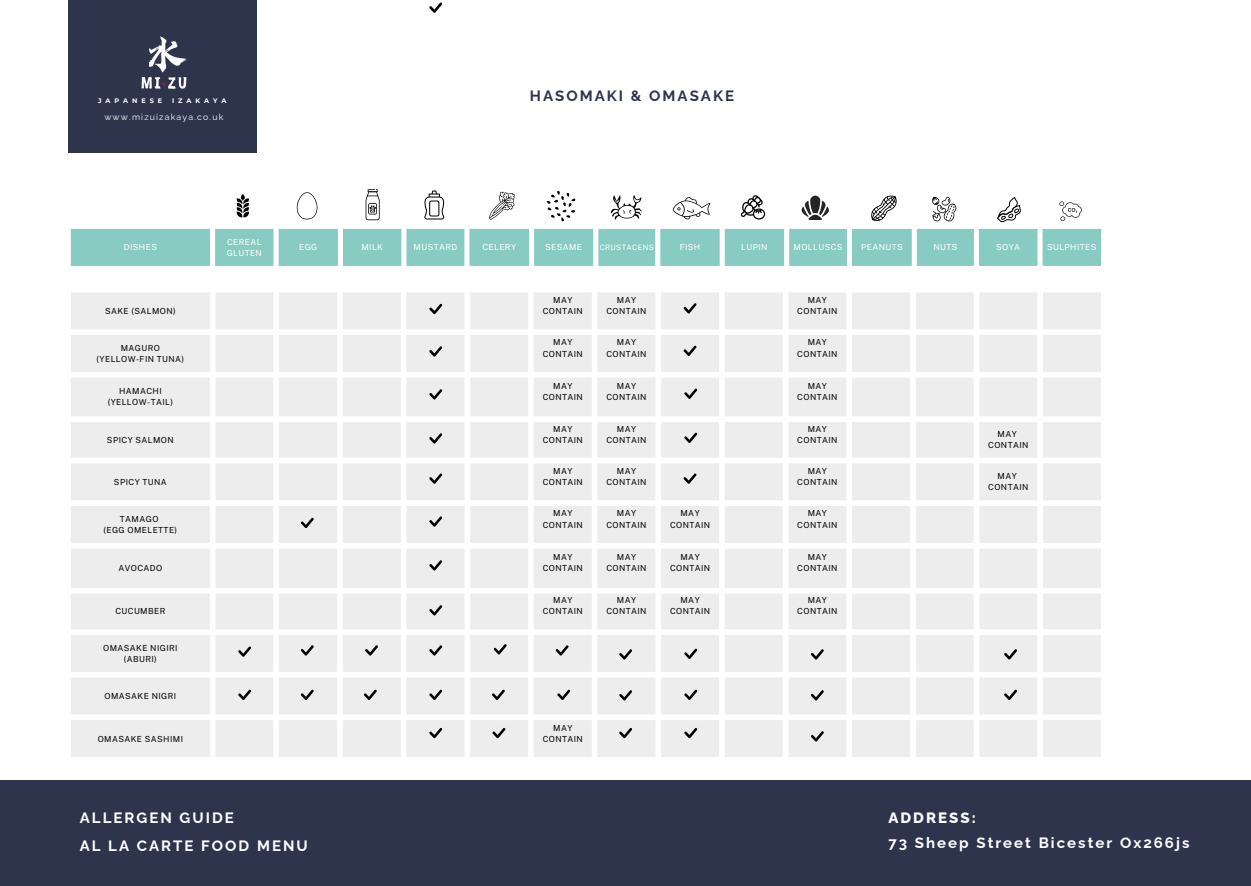
<style>
.page{position:relative;width:1251px;height:886px;background:#fff}
.page>*{position:absolute;margin:0;border:0;box-sizing:border-box;transform-origin:0 0}
.t1{font:700 15px "Raleway";letter-spacing:.135em;color:#fff}
.t2{font:700 15px "Raleway";letter-spacing:.135em;color:#2f344d}
.t3{font:800 15px "Raleway";letter-spacing:.135em;color:#fff}
.t4{font:8.75px "Raleway";letter-spacing:.135em;color:#fff}
.t5{font:8.38px "Public Sans";letter-spacing:.05em;color:#000}
.t6{font:8.38px "Public Sans";letter-spacing:.05em;color:#fff}
.t7{font:7.5px "Public Sans";letter-spacing:.05em;color:#fff}
.t8{font:700 6.5px "Montserrat";letter-spacing:.6em;color:#fff}
</style>
<div class="page">
<svg style="left:71px;top:292px;width:1030px;height:465px;fill:#ededed"></svg>
<svg style="left:683px;top:473px;width:13px;height:11px"></svg>
<svg style="left:683px;top:303px;width:13px;height:10px"></svg>
<svg style="left:683px;top:346px;width:13px;height:10px"></svg>
<svg style="left:684px;top:389px;width:13px;height:10px"></svg>
<svg style="left:71px;top:229px;width:1030px;height:37px;background:#90cec6"></svg>
<svg style="left:684px;top:433px;width:13px;height:10px"></svg>
<svg style="left:619px;top:649px;width:13px;height:11px"></svg>
<svg style="left:684px;top:649px;width:13px;height:10px"></svg>
<div style="left:68px;top:0;width:188px;height:152px;background:#2f344d"></div>
<img style="left:141px;top:36px;width:46px;height:53px">
<svg style="left:811px;top:649px;width:13px;height:11px"></svg>
<svg style="left:238px;top:646px;width:13px;height:11px"></svg>
<svg style="left:238px;top:690px;width:13px;height:10px"></svg>
<svg style="left:301px;top:645px;width:13px;height:11px"></svg>
<svg style="left:301px;top:690px;width:13px;height:10px"></svg>
<svg style="left:365px;top:645px;width:13px;height:11px"></svg>
<svg style="left:429px;top:605px;width:13px;height:10px"></svg>
<svg style="left:429px;top:645px;width:13px;height:11px"></svg>
<svg style="left:429px;top:690px;width:13px;height:10px"></svg>
<svg style="left:492px;top:690px;width:13px;height:10px"></svg>
<svg style="left:492px;top:728px;width:13px;height:10px"></svg>
<svg style="left:557px;top:690px;width:13px;height:10px"></svg>
<svg style="left:555px;top:645px;width:14px;height:11px"></svg>
<svg style="left:1004px;top:649px;width:13px;height:10px"></svg>
<svg style="left:237px;top:194px;width:12px;height:23px"></svg>
<svg style="left:297px;top:192px;width:20px;height:27px"></svg>
<svg style="left:366px;top:189px;width:14px;height:31px"></svg>
<svg style="left:424px;top:191px;width:21px;height:28px"></svg>
<svg style="left:489px;top:191px;width:26px;height:29px"></svg>
<svg style="left:546px;top:191px;width:29px;height:30px"></svg>
<svg style="left:611px;top:195px;width:31px;height:25px"></svg>
<svg style="left:673px;top:197px;width:37px;height:22px"></svg>
<svg style="left:741px;top:195px;width:24px;height:25px"></svg>
<svg style="left:801px;top:196px;width:28px;height:24px"></svg>
<svg style="left:871px;top:196px;width:25px;height:25px"></svg>
<svg style="left:932px;top:196px;width:25px;height:26px"></svg>
<svg style="left:997px;top:197px;width:24px;height:25px"></svg>
<svg style="left:1059px;top:201px;width:23px;height:20px"></svg>
<div style="left:0;top:780px;width:1251px;height:106px;background:#2f344d"></div>
<svg style="left:301px;top:518px;width:13px;height:10px"></svg>
<svg style="left:619px;top:690px;width:13px;height:10px"></svg>
<svg style="left:684px;top:690px;width:13px;height:10px"></svg>
<svg style="left:811px;top:690px;width:13px;height:10px"></svg>
<svg style="left:1004px;top:690px;width:13px;height:10px"></svg>
<svg style="left:364px;top:690px;width:13px;height:10px"></svg>
<svg style="left:429px;top:304px;width:13px;height:10px"></svg>
<svg style="left:429px;top:2px;width:13px;height:11px"></svg>
<svg style="left:429px;top:346px;width:13px;height:11px"></svg>
<svg style="left:429px;top:389px;width:13px;height:11px"></svg>
<svg style="left:429px;top:433px;width:13px;height:11px"></svg>
<svg style="left:429px;top:473px;width:13px;height:11px"></svg>
<svg style="left:429px;top:516px;width:13px;height:11px"></svg>
<svg style="left:429px;top:560px;width:13px;height:11px"></svg>
<svg style="left:429px;top:728px;width:13px;height:10px"></svg>
<svg style="left:494px;top:644px;width:13px;height:10px"></svg>
<svg style="left:619px;top:728px;width:13px;height:10px"></svg>
<svg style="left:684px;top:728px;width:13px;height:10px"></svg>
<svg style="left:811px;top:731px;width:13px;height:10px"></svg>
<p class="t8" style="left:98px;top:97px;width:66px">JAPANESE</p>
<p class="t8" style="left:172px;top:97px;width:56px">IZAKAYA</p>
<p class="t4" style="left:104px;top:111px;width:121px">www.mizuizakaya.co.uk</p>
<p class="t2" style="left:530px;top:87px;width:206px">HASOMAKI &amp; OMASAKE</p>
<p class="t6" style="left:124px;top:242px;width:35px">DISHES</p>
<p class="t5" style="left:105px;top:306px;width:72px">SAKE (SALMON)</p>
<p class="t5" style="left:121px;top:343px;width:41px">MAGURO</p>
<p class="t5" style="left:97px;top:354px;width:89px">(YELLOW-FIN TUNA)</p>
<p class="t5" style="left:119px;top:386px;width:44px">HAMACHI</p>
<p class="t5" style="left:108px;top:397px;width:67px">(YELLOW-TAIL)</p>
<p class="t5" style="left:107px;top:435px;width:68px">SPICY SALMON</p>
<p class="t5" style="left:114px;top:477px;width:54px">SPICY TUNA</p>
<p class="t5" style="left:120px;top:514px;width:40px">TAMAGO</p>
<p class="t5" style="left:104px;top:525px;width:75px">(EGG OMELETTE)</p>
<p class="t5" style="left:118px;top:563px;width:45px">AVOCADO</p>
<p class="t5" style="left:115px;top:606px;width:51px">CUCUMBER</p>
<p class="t5" style="left:103px;top:643px;width:76px">OMASAKE NIGIRI</p>
<p class="t5" style="left:124px;top:654px;width:34px">(ABURI)</p>
<p class="t5" style="left:105px;top:691px;width:73px">OMASAKE NIGRI</p>
<p class="t5" style="left:98px;top:734px;width:87px">OMASAKE SASHIMI</p>
<p class="t6" style="left:227px;top:237px;width:36px">CEREAL</p>
<p class="t6" style="left:227px;top:248px;width:37px">GLUTEN</p>
<p class="t6" style="left:299px;top:242px;width:20px">EGG</p>
<p class="t6" style="left:361px;top:242px;width:23px">MILK</p>
<p class="t6" style="left:413px;top:242px;width:45px">MUSTARD</p>
<p class="t6" style="left:482px;top:242px;width:35px">CELERY</p>
<p class="t6" style="left:545px;top:242px;width:38px">SESAME</p>
<p class="t7" style="left:599px;top:243px;width:56px">CRUSTACENS</p>
<p class="t6" style="left:680px;top:242px;width:22px">FISH</p>
<p class="t6" style="left:741px;top:242px;width:28px">LUPIN</p>
<p class="t6" style="left:793px;top:242px;width:50px">MOLLUSCS</p>
<p class="t6" style="left:861px;top:242px;width:43px">PEANUTS</p>
<p class="t6" style="left:933px;top:242px;width:25px">NUTS</p>
<p class="t6" style="left:996px;top:242px;width:25px">SOYA</p>
<p class="t6" style="left:1047px;top:242px;width:51px">SULPHITES</p>
<h3 class="t5" style="left:553px;top:295px;width:21px">MAY</h3>
<p class="t5" style="left:543px;top:306px;width:42px">CONTAIN</p>
<p class="t5" style="left:617px;top:295px;width:21px">MAY</p>
<h1 class="t5" style="left:606px;top:306px;width:42px">CONTAIN</h1>
<p class="t5" style="left:808px;top:295px;width:21px">MAY</p>
<p class="t5" style="left:797px;top:306px;width:42px">CONTAIN</p>
<p class="t5" style="left:553px;top:337px;width:21px">MAY</p>
<p class="t5" style="left:543px;top:349px;width:42px">CONTAIN</p>
<p class="t5" style="left:617px;top:337px;width:21px">MAY</p>
<p class="t5" style="left:606px;top:349px;width:42px">CONTAIN</p>
<p class="t5" style="left:808px;top:337px;width:21px">MAY</p>
<p class="t5" style="left:797px;top:349px;width:42px">CONTAIN</p>
<p class="t5" style="left:553px;top:381px;width:21px">MAY</p>
<p class="t5" style="left:543px;top:392px;width:42px">CONTAIN</p>
<p class="t5" style="left:617px;top:381px;width:21px">MAY</p>
<p class="t5" style="left:606px;top:392px;width:42px">CONTAIN</p>
<p class="t5" style="left:808px;top:381px;width:21px">MAY</p>
<p class="t5" style="left:797px;top:392px;width:42px">CONTAIN</p>
<p class="t5" style="left:553px;top:424px;width:21px">MAY</p>
<p class="t5" style="left:543px;top:435px;width:42px">CONTAIN</p>
<p class="t5" style="left:617px;top:424px;width:21px">MAY</p>
<p class="t5" style="left:606px;top:435px;width:42px">CONTAIN</p>
<p class="t5" style="left:808px;top:424px;width:21px">MAY</p>
<p class="t5" style="left:797px;top:435px;width:42px">CONTAIN</p>
<p class="t5" style="left:997px;top:429px;width:21px">MAY</p>
<p class="t5" style="left:988px;top:440px;width:42px">CONTAIN</p>
<p class="t5" style="left:553px;top:466px;width:21px">MAY</p>
<p class="t5" style="left:543px;top:477px;width:42px">CONTAIN</p>
<p class="t5" style="left:617px;top:466px;width:21px">MAY</p>
<p class="t5" style="left:606px;top:477px;width:42px">CONTAIN</p>
<p class="t5" style="left:808px;top:466px;width:21px">MAY</p>
<p class="t5" style="left:797px;top:477px;width:42px">CONTAIN</p>
<p class="t5" style="left:997px;top:471px;width:21px">MAY</p>
<p class="t5" style="left:988px;top:483px;width:42px">CONTAIN</p>
<p class="t5" style="left:553px;top:508px;width:21px">MAY</p>
<p class="t5" style="left:543px;top:520px;width:42px">CONTAIN</p>
<p class="t5" style="left:617px;top:508px;width:21px">MAY</p>
<p class="t5" style="left:606px;top:520px;width:42px">CONTAIN</p>
<p class="t5" style="left:680px;top:508px;width:21px">MAY</p>
<p class="t5" style="left:670px;top:520px;width:42px">CONTAIN</p>
<p class="t5" style="left:808px;top:508px;width:21px">MAY</p>
<p class="t5" style="left:797px;top:520px;width:42px">CONTAIN</p>
<p class="t5" style="left:553px;top:552px;width:21px">MAY</p>
<p class="t5" style="left:543px;top:563px;width:42px">CONTAIN</p>
<p class="t5" style="left:617px;top:552px;width:21px">MAY</p>
<p class="t5" style="left:606px;top:563px;width:42px">CONTAIN</p>
<p class="t5" style="left:680px;top:552px;width:21px">MAY</p>
<p class="t5" style="left:670px;top:563px;width:42px">CONTAIN</p>
<p class="t5" style="left:808px;top:552px;width:21px">MAY</p>
<p class="t5" style="left:797px;top:563px;width:42px">CONTAIN</p>
<p class="t5" style="left:553px;top:595px;width:21px">MAY</p>
<p class="t5" style="left:543px;top:606px;width:42px">CONTAIN</p>
<p class="t5" style="left:617px;top:595px;width:21px">MAY</p>
<p class="t5" style="left:606px;top:606px;width:42px">CONTAIN</p>
<p class="t5" style="left:680px;top:595px;width:21px">MAY</p>
<p class="t5" style="left:670px;top:606px;width:42px">CONTAIN</p>
<p class="t5" style="left:808px;top:595px;width:21px">MAY</p>
<p class="t5" style="left:797px;top:606px;width:42px">CONTAIN</p>
<p class="t5" style="left:553px;top:723px;width:21px">MAY</p>
<p class="t5" style="left:543px;top:734px;width:42px">CONTAIN</p>
<p class="t1" style="left:80px;top:809px;width:156px">ALLERGEN GUIDE</p>
<p class="t1" style="left:80px;top:837px;width:229px">AL LA CARTE FOOD MENU</p>
<p class="t3" style="left:888px;top:809px;width:89px">ADDRESS:</p>
<p class="t1" style="left:888px;top:833px;width:302px">73 Sheep Street Bicester Ox266js</p>
</div>
